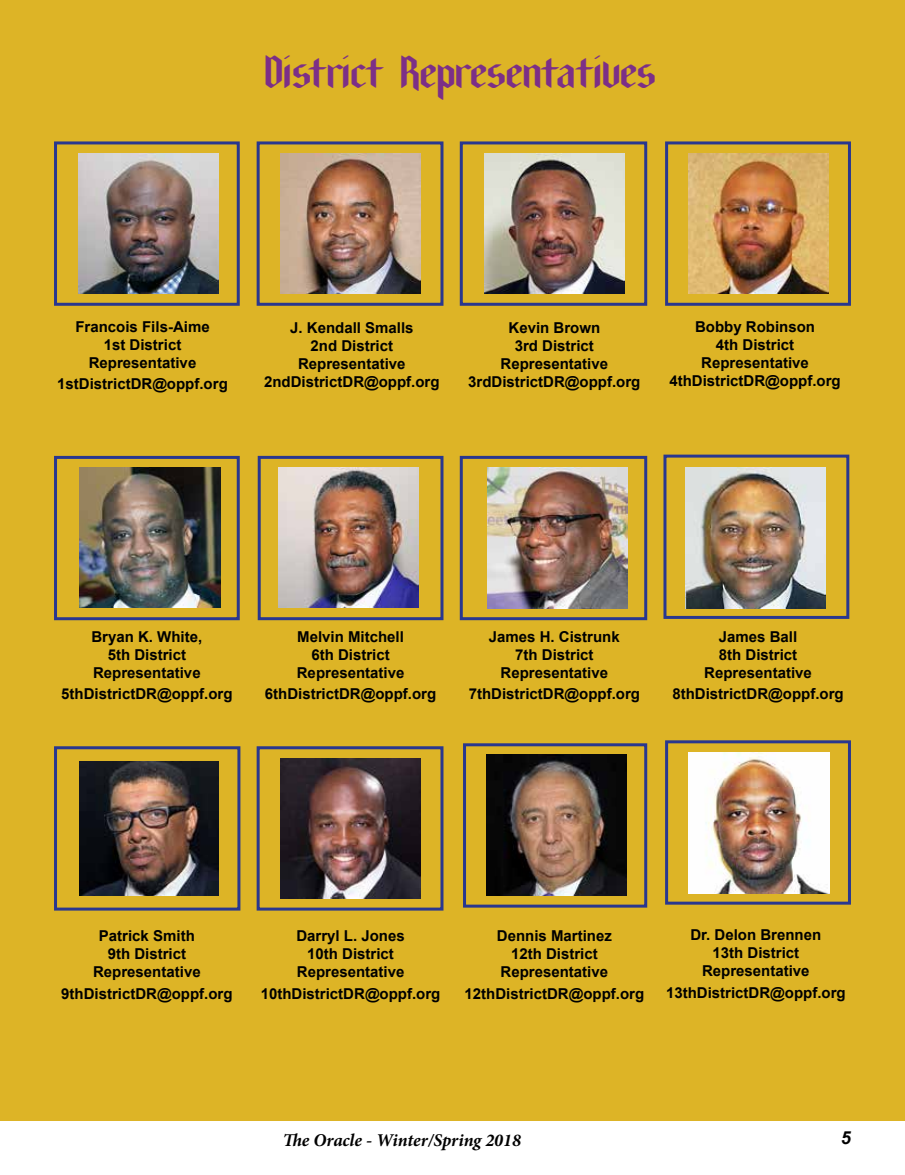
<style>
.page{position:relative;width:905px;height:1175px;background:#fff}
.page>*{position:absolute;margin:0;border:0;box-sizing:border-box;transform-origin:0 0}
.t1{font:36px "New Gothic Textura";color:#7c2f87}
.t2{font:italic 700 18px "Minion Pro";letter-spacing:-.005em;color:#000}
.t3{font:italic 700 18px "Arial";color:#000}
.t4{font:700 15px/18px "Arial";color:#000;text-align:center}
</style>
<div class="page">
<div style="left:0;top:0;width:904px;height:1120px;background:#ddb426"></div>
<div style="left:54px;top:746px;width:186px;height:164px;border:3px solid #29378f"></div>
<div style="left:54px;top:456px;width:186px;height:164px;border:3px solid #29378f"></div>
<div style="left:258px;top:456px;width:185px;height:164px;border:3px solid #29378f"></div>
<div style="left:460px;top:456px;width:187px;height:164px;border:3px solid #29378f"></div>
<div style="left:663px;top:454px;width:186px;height:165px;border:3px solid #29378f"></div>
<div style="left:256px;top:746px;width:187px;height:164px;border:3px solid #29378f"></div>
<div style="left:463px;top:743px;width:184px;height:164px;border:3px solid #29378f"></div>
<div style="left:665px;top:740px;width:185px;height:164px;border:3px solid #29378f"></div>
<div style="left:54px;top:141px;width:186px;height:165px;border:3px solid #29378f"></div>
<div style="left:256px;top:141px;width:187px;height:165px;border:3px solid #29378f"></div>
<div style="left:460px;top:141px;width:187px;height:165px;border:3px solid #29378f"></div>
<div style="left:665px;top:141px;width:185px;height:165px;border:3px solid #29378f"></div>
<img style="left:688px;top:752px;width:141px;height:141px">
<img style="left:280px;top:758px;width:140px;height:140px">
<img style="left:280px;top:153px;width:140px;height:141px">
<img style="left:484px;top:153px;width:140px;height:141px">
<img style="left:688px;top:153px;width:140px;height:141px">
<img style="left:80px;top:467px;width:140px;height:141px">
<img style="left:278px;top:467px;width:140px;height:141px">
<img style="left:487px;top:468px;width:140px;height:140px">
<img style="left:685px;top:468px;width:140px;height:140px">
<img style="left:78px;top:153px;width:141px;height:141px">
<img style="left:80px;top:761px;width:138px;height:134px">
<img style="left:486px;top:755px;width:140px;height:140px">
<h1 class="t1" style="left:263px;top:52px;width:393px">District Representatives</h1>
<p class="t4" style="left:75px;top:318px;width:136px">Francois Fils-Aime<br>1st District<br>Representative</p>
<p class="t4" style="left:57px;top:375px;width:172px">1stDistrictDR@oppf.org</p>
<p class="t4" style="left:264px;top:319px;width:177px">J. Kendall Smalls<br>2nd District<br>Representative<br>2ndDistrictDR@oppf.org</p>
<p class="t4" style="left:468px;top:319px;width:174px">Kevin Brown<br>3rd District<br>Representative<br>3rdDistrictDR@oppf.org</p>
<p class="t4" style="left:669px;top:318px;width:173px">Bobby Robinson<br>4th District<br>Representative<br>4thDistrictDR@oppf.org</p>
<p class="t4" style="left:91px;top:628px;width:112px">Bryan K. White,<br>5th District<br>Representative</p>
<p class="t4" style="left:61px;top:685px;width:173px">5thDistrictDR@oppf.org</p>
<p class="t4" style="left:297px;top:628px;width:109px">Melvin Mitchell<br>6th District<br>Representative</p>
<p class="t4" style="left:265px;top:685px;width:173px">6thDistrictDR@oppf.org</p>
<p class="t4" style="left:489px;top:628px;width:132px">James H. Cistrunk<br>7th District<br>Representative</p>
<p class="t4" style="left:468px;top:685px;width:173px">7thDistrictDR@oppf.org</p>
<p class="t4" style="left:704px;top:628px;width:109px">James Ball<br>8th District<br>Representative</p>
<p class="t4" style="left:672px;top:685px;width:173px">8thDistrictDR@oppf.org</p>
<p class="t4" style="left:93px;top:927px;width:109px">Patrick Smith<br>9th District<br>Representative</p>
<p class="t4" style="left:61px;top:985px;width:173px">9thDistrictDR@oppf.org</p>
<p class="t4" style="left:296px;top:927px;width:110px">Darryl L. Jones<br>10th District<br>Representative</p>
<p class="t4" style="left:261px;top:984px;width:181px">10thDistrictDR@oppf.org</p>
<p class="t4" style="left:497px;top:927px;width:117px">Dennis Martinez<br>12th District<br>Representative</p>
<p class="t4" style="left:464px;top:984px;width:181px">12thDistrictDR@oppf.org</p>
<p class="t4" style="left:690px;top:926px;width:132px">Dr. Delon Brennen<br>13th District<br>Representative</p>
<p class="t4" style="left:666px;top:984px;width:181px">13thDistrictDR@oppf.org</p>
<p class="t2" style="left:283px;top:1126px;width:240px">The Oracle - Winter/Spring 2018</p>
<p class="t3" style="left:840px;top:1126px;width:12px">5</p>
</div>
